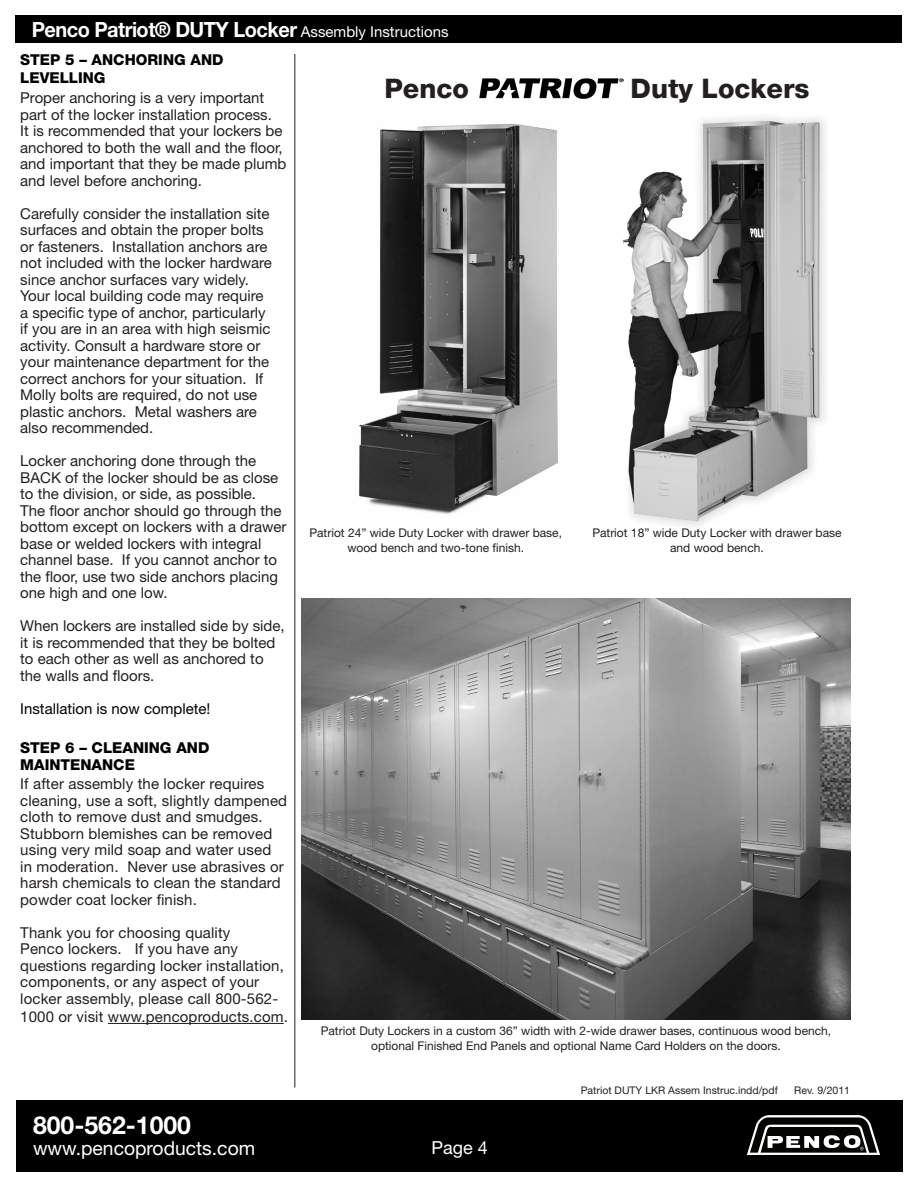
<style>
.page{position:relative;width:918px;height:1188px;background:#fff}
.page>*{position:absolute;margin:0;border:0;box-sizing:border-box;transform-origin:0 0}
.t1{font:800 27px "Helvetica Neue";color:#231f20}
.t2{font:700 24.75px "Helvetica Neue";color:#fff}
.t3{font:700 21px "Helvetica Neue";letter-spacing:-.025em;color:#fff;scale:.95 1}
.t4{font:19.35px "Helvetica Neue";color:#fff}
.t5{font:18px "Helvetica Neue";color:#fff}
.t6{font:15px/16.5px "Helvetica Neue";color:#231f20}
.t7{font:800 15px/18px "Helvetica Neue";color:#000}
.t8{font:15px "Helvetica Neue";color:#000}
.t9{font:12px/14.4px "Helvetica Neue";color:#231f20;text-align:center}
.t10{font:10.5px "Helvetica Neue";color:#231f20}
.s1{font-weight:400;font-size:15px}
</style>
<div class="page">
<div style="left:16px;top:1100px;width:886px;height:72px;background:#000"></div>
<svg style="left:747px;top:1115px;width:133px;height:40px"></svg>
<div style="left:16px;top:15px;width:886px;height:27px;background:#000"></div>
<hr style="left:108px;top:1023px;width:176px;height:1px;background:#231f20">
<hr style="left:294px;top:54px;width:1px;height:1033px;background:#231f20">
<img style="left:302px;top:598px;width:549px;height:422px">
<img style="left:359px;top:123px;width:199px;height:391px">
<img style="left:622px;top:117px;width:204px;height:409px">
<img style="left:479px;top:78px;width:145px;height:21px">
<p class="t3" style="left:32px;top:16px;width:440px">Penco Patriot® DUTY Locker <span class="s1">Assembly Instructions</span></p>
<p class="t7" style="left:20px;top:51px;width:205px">STEP 5 – ANCHORING AND<br>LEVELLING</p>
<p class="t6" style="left:20px;top:89px;width:253px">Proper anchoring is a very important part of the locker installation process.</p>
<p class="t6" style="left:20px;top:122px;width:268px">It is recommended that your lockers be anchored to both the wall and the floor, and important that they be made plumb and level before anchoring.</p>
<p class="t6" style="left:20px;top:205px;width:253px">Carefully consider the installation site surfaces and obtain the proper bolts or fasteners. Installation anchors are not included with the locker hardware since anchor surfaces vary widely.<br>Your local building code may require a specific type of anchor, particularly if you are in an area with high seismic activity. Consult a hardware store or your maintenance department for the correct anchors for your situation. If Molly bolts are required, do not use plastic anchors. Metal washers are also recommended.</p>
<p class="t6" style="left:20px;top:452px;width:268px">Locker anchoring done through the BACK of the locker should be as close to the division, or side, as possible.<br>The floor anchor should go through the bottom except on lockers with a drawer base or welded lockers with integral channel base. If you cannot anchor to the floor, use two side anchors placing one high and one low.</p>
<p class="t6" style="left:20px;top:617px;width:266px">When lockers are installed side by side, it is recommended that they be bolted to each other as well as anchored to the walls and floors.</p>
<p class="t8" style="left:20px;top:699px;width:192px">Installation is now complete!</p>
<p class="t7" style="left:20px;top:740px;width:191px;line-height:16.5px">STEP 6 – CLEANING AND<br>MAINTENANCE</p>
<p class="t6" style="left:20px;top:776px;width:268px">If after assembly the locker requires cleaning, use a soft, slightly dampened cloth to remove dust and smudges.<br>Stubborn blemishes can be removed using very mild soap and water used<br>in moderation. Never use abrasives or harsh chemicals to clean the standard powder coat locker finish.</p>
<p class="t6" style="left:20px;top:924px;width:265px">Thank you for choosing quality<br>Penco lockers. If you have any questions regarding locker installation, components, or any aspect of your locker assembly, please call 800-562-</p>
<p class="t6" style="left:20px;top:1008px;width:269px">1000 or visit www.pencoproducts.com.</p>
<p class="t1" style="left:384px;top:72px;width:86px">Penco</p>
<p class="t1" style="left:631px;top:72px;width:181px">Duty Lockers</p>
<p class="t9" style="left:309px;top:526px;width:254px">Patriot 24” wide Duty Locker with drawer base, wood bench and two-tone finish.</p>
<p class="t9" style="left:592px;top:526px;width:251px">Patriot 18” wide Duty Locker with drawer base and wood bench.</p>
<p class="t9" style="left:321px;top:1024px;width:512px">Patriot Duty Lockers in a custom 36” width with 2-wide drawer bases, continuous wood bench, optional Finished End Panels and optional Name Card Holders on the doors.</p>
<p class="t10" style="left:581px;top:1084px;width:199px">Patriot DUTY LKR Assem Instruc.indd/pdf</p>
<p class="t10" style="left:794px;top:1084px;width:57px">Rev. 9/2011</p>
<h2 class="t2" style="left:33px;top:1110px;width:160px">800-562-1000</h2>
<p class="t4" style="left:33px;top:1137px;width:224px">www.pencoproducts.com</p>
<p class="t5" style="left:432px;top:1137px;width:58px">Page 4</p>
</div>
